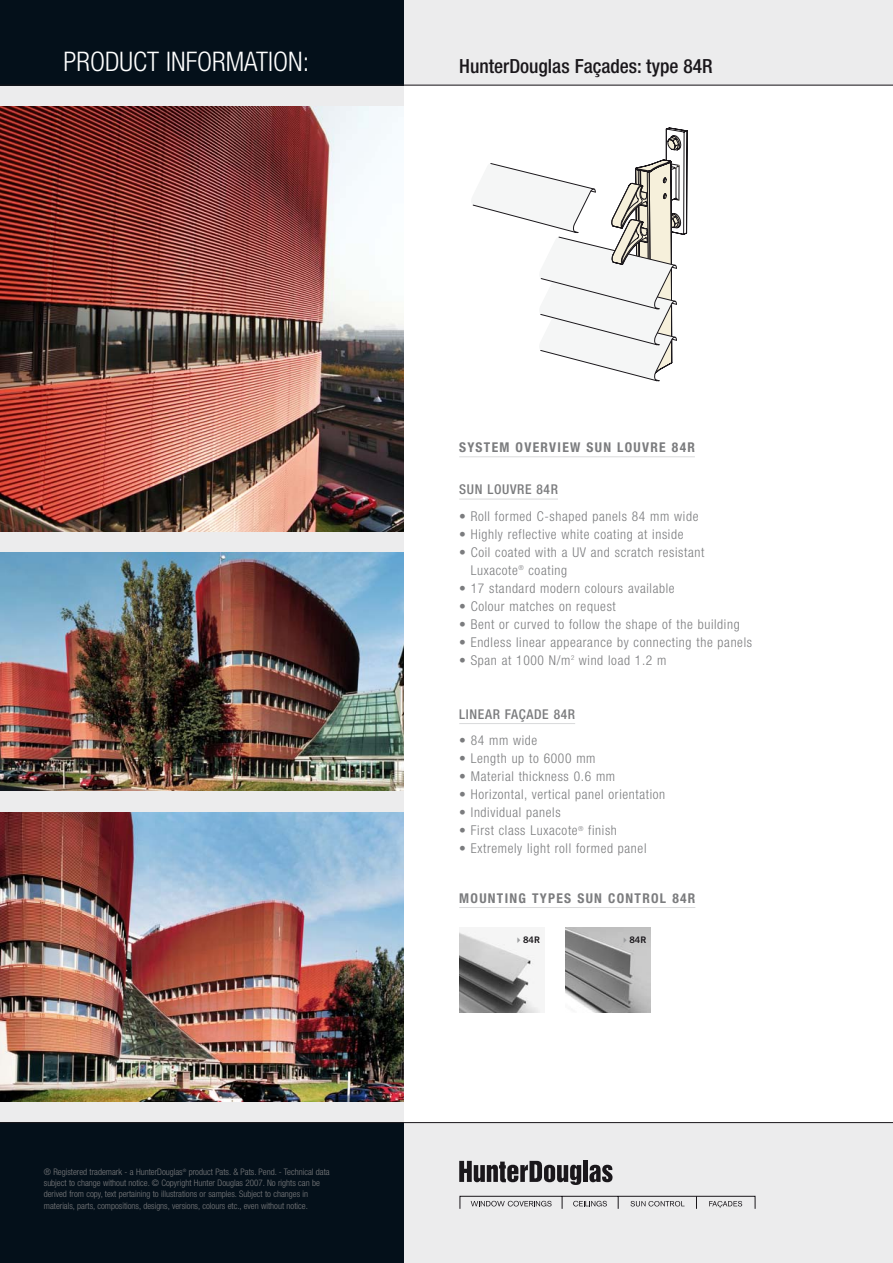
<style>
.page{position:relative;width:893px;height:1263px;background:#fff}
.page>*{position:absolute;margin:0;border:0;box-sizing:border-box;transform-origin:0 0}
.t1{font:300 condensed 27px "Helvetica Neue";color:#fff}
.t2{font:500 condensed 19.5px "Helvetica Neue";color:#1a171b}
.t3{font:300 condensed 13.5px/18px "Helvetica Neue";letter-spacing:.05em;color:#7b7c7e}
.t4{font:700 condensed 13.5px "Helvetica Neue";letter-spacing:.095em;color:#7b7c7e}
.t5{font:500 condensed 13.5px "Helvetica Neue";letter-spacing:.045em;color:#7b7c7e}
.t6{font:300 condensed 9px/11.2px "Helvetica Neue";color:#7b7c7e}
.t7{font:9px "Trade Gothic Bold Two";color:#1a171b}
</style>
<div class="page">
<div style="left:404px;top:0;width:488px;height:85px;background:#ececed"></div>
<div style="left:404px;top:1123px;width:488px;height:140px;background:#ececed"></div>
<div style="left:0;top:84px;width:404px;height:1179px;background:#ececed"></div>
<div style="left:0;top:1123px;width:404px;height:140px;background:#04101a"></div>
<div style="left:0;top:0;width:404px;height:85px;background:#04101a"></div>
<img style="left:0;top:106px;width:404px;height:426px">
<svg style="left:459px;top:1196px;width:296px;height:13px"></svg>
<svg style="left:459px;top:1161px;width:122px;height:24px"></svg>
<hr style="left:583px;top:1161px;width:4px;height:21px;background:#1a171b">
<svg style="left:589px;top:1165px;width:23px;height:17px"></svg>
<hr style="left:0;top:85px;width:892px;height:1px;background:#1a171b">
<hr style="left:0;top:1122px;width:892px;height:1px;background:#1a171b">
<img style="left:0;top:812px;width:404px;height:289px">
<img style="left:0;top:553px;width:404px;height:238px">
<img style="left:459px;top:931px;width:82px;height:81px">
<svg style="left:472px;top:128px;width:215px;height:254px"></svg>
<hr style="left:459px;top:456px;width:236px;height:1px;background:#d9dadb">
<hr style="left:459px;top:907px;width:236px;height:1px;background:#d9dadb">
<hr style="left:459px;top:499px;width:99px;height:1px;background:#d9dadb">
<hr style="left:459px;top:723px;width:116px;height:1px;background:#d9dadb">
<img style="left:565px;top:927px;width:85px;height:85px">
<svg style="left:517px;top:937px;width:3px;height:6px"></svg>
<svg style="left:623px;top:937px;width:3px;height:6px"></svg>
<h1 class="t1" style="left:64px;top:51px;width:247px">PRODUCT INFORMATION:</h1>
<h2 class="t2" style="left:459px;top:59px;width:255px">HunterDouglas Façades: type 84R</h2>
<p class="t4" style="left:459px;top:442px;width:237px">SYSTEM OVERVIEW SUN LOUVRE 84R</p>
<p class="t5" style="left:459px;top:485px;width:100px">SUN LOUVRE 84R</p>
<p class="t3" style="left:459px;top:508px;width:241px">• Roll formed C-shaped panels 84 mm wide</p>
<p class="t3" style="left:459px;top:526px;width:226px">• Highly reflective white coating at inside</p>
<p class="t3" style="left:470px;top:544px;width:235px;text-indent:-11px">• Coil coated with a UV and scratch resistant<br>Luxacote<sup>®</sup> coating</p>
<p class="t3" style="left:459px;top:580px;width:217px">• 17 standard modern colours available</p>
<p class="t3" style="left:459px;top:598px;width:158px">• Colour matches on request</p>
<p class="t3" style="left:459px;top:616px;width:282px">• Bent or curved to follow the shape of the building</p>
<p class="t3" style="left:459px;top:634px;width:294px">• Endless linear appearance by connecting the panels</p>
<p class="t3" style="left:459px;top:652px;width:209px">• Span at 1000 N/m<sup>2</sup> wind load 1.2 m</p>
<p class="t5" style="left:459px;top:709px;width:117px">LINEAR FAÇADE 84R</p>
<p class="t3" style="left:459px;top:733px;width:80px">• 84 mm wide</p>
<p class="t3" style="left:459px;top:751px;width:138px">• Length up to 6000 mm</p>
<p class="t3" style="left:459px;top:769px;width:157px">• Material thickness 0.6 mm</p>
<p class="t3" style="left:459px;top:787px;width:207px">• Horizontal, vertical panel orientation</p>
<p class="t3" style="left:459px;top:805px;width:103px">• Individual panels</p>
<p class="t3" style="left:459px;top:823px;width:159px">• First class Luxacote<sup>®</sup> finish</p>
<p class="t3" style="left:459px;top:841px;width:189px">• Extremely light roll formed panel</p>
<p class="t4" style="left:459px;top:893px;width:237px">MOUNTING TYPES SUN CONTROL 84R</p>
<p class="t6" style="left:44px;top:1167px;width:287px">® Registered trademark - a HunterDouglas<sup>®</sup> product Pats. &amp; Pats. Pend. - Technical data subject to change without notice. © Copyright Hunter Douglas 2007. No rights can be derived from copy, text pertaining to illustrations or samples. Subject to changes in materials, parts, compositions, designs, versions, colours etc., even without notice.</p>
<p class="t7" style="left:523px;top:936px;width:18px">84R</p>
<p class="t7" style="left:629px;top:936px;width:18px">84R</p>
</div>
